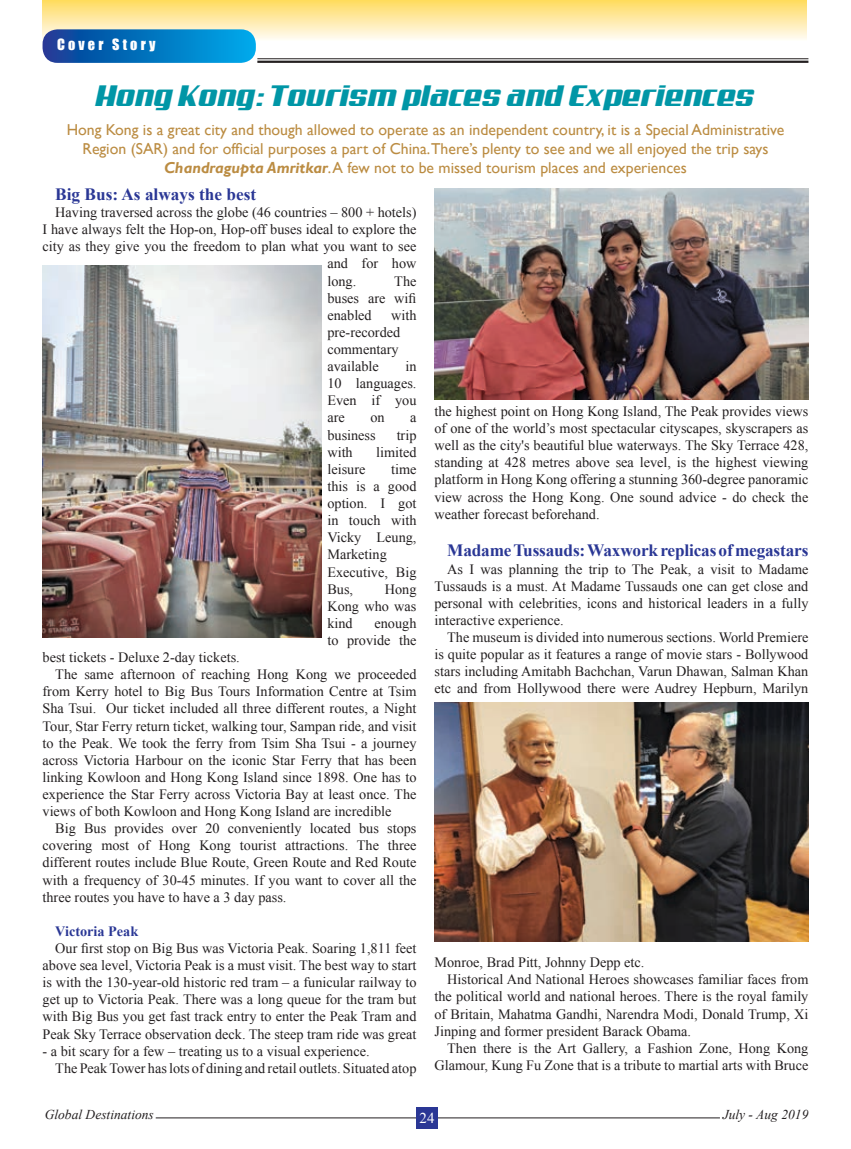
<style>
.page{position:relative;width:851px;height:1149px;background:#fff}
.page>*{position:absolute;margin:0;border:0;box-sizing:border-box;transform-origin:0 0}
.t1{font:30px "Aero";color:#0096a6}
.t2{font:700 17.25px "Times New Roman";letter-spacing:-.01em;color:#2a3795}
.t3{font:15.75px/18.9px "Gill Sans";color:#bb8c42;text-align:center}
.t4{font:15px "Times New Roman";color:#fff}
.t5{font:14.25px/17.1px "Times New Roman";color:#231f20;text-align:justify}
.t6{font:700 14.25px "Times New Roman";color:#2a3795}
.t7{font:14.25px "Impact";letter-spacing:.22em;color:#fff}
.t8{font:italic 13.5px "Times New Roman";color:#231f20}
.s1{font-weight:700;font-style:italic}
</style>
<div class="page">
<hr style="left:156px;top:1117px;width:563px;height:1px;background:#231f20">
<div style="left:416px;top:1106px;width:21px;height:22px;background:#2a3795"></div>
<div style="left:43px;top:0;width:763px;height:41px;background:linear-gradient(to bottom,#ffdb5f,#fffcf8)"></div>
<svg style="left:43px;top:29px;width:213px;height:34px;background:#0775bf"></svg>
<hr style="left:257px;top:61px;width:551px;height:2px;background:#231f20">
<hr style="left:257px;top:58px;width:551px;height:1px;background:#231f20">
<img style="left:434px;top:188px;width:374px;height:211px">
<img style="left:43px;top:266px;width:278px;height:371px">
<img style="left:434px;top:702px;width:374px;height:239px">
<p class="t7" style="left:57px;top:33px;width:100px">COVER STORY</p>
<p class="t1" style="left:96px;top:78px;width:660px">Hong Kong: Tourism places and Experiences</p>
<p class="t3" style="left:67px;top:120px;width:719px">Hong Kong is a great city and though allowed to operate as an independent country, it is a Special Administrative<br>Region (SAR) and for official purposes a part of China.There’s plenty to see and we all enjoyed the trip says<br><span class="s1">Chandragupta Amritkar</span>. A few not to be missed tourism places and experiences</p>
<p class="t2" style="left:55px;top:184px;width:202px">Big Bus: As always the best</p>
<p class="t5" style="left:55px;top:203px;width:362px">Having traversed across the globe (46 countries – 800 + hotels)</p>
<p class="t5" style="left:43px;top:220px;width:375px">I have always felt the Hop-on, Hop-off buses ideal to explore the</p>
<p class="t5" style="left:43px;top:238px;width:375px">city as they give you the freedom to plan what you want to see</p>
<p class="t5" style="left:327px;top:255px;width:91px">and for how</p>
<p class="t5" style="left:327px;top:272px;width:30px">long.</p>
<p class="t5" style="left:327px;top:272px;width:91px;text-indent:67px">The buses are wifi enabled</p>
<p class="t5" style="left:327px;top:306px;width:91px;text-align:left;text-indent:64px">with pre-recorded commentary available</p>
<p class="t5" style="left:327px;top:357px;width:91px;text-indent:78px">in 10 languages.<br>Even if you are</p>
<p class="t5" style="left:370px;top:409px;width:16px">on</p>
<p class="t5" style="left:410px;top:409px;width:8px">a</p>
<p class="t5" style="left:327px;top:426px;width:50px">business</p>
<p class="t5" style="left:396px;top:426px;width:21px">trip</p>
<p class="t5" style="left:327px;top:443px;width:27px">with</p>
<p class="t5" style="left:376px;top:443px;width:42px">limited</p>
<p class="t5" style="left:327px;top:460px;width:39px">leisure</p>
<p class="t5" style="left:327px;top:460px;width:91px;text-align:left;text-indent:64px">time this is a good option. I got in touch with<br>Vicky Leung,<br>Marketing<br>Executive, Big<br>Bus,</p>
<p class="t5" style="left:327px;top:580px;width:91px;text-indent:57px">Hong Kong who was kind</p>
<p class="t5" style="left:327px;top:614px;width:91px;text-align:right">enough<br>to provide the</p>
<p class="t5" style="left:43px;top:648px;width:199px">best tickets - Deluxe 2-day tickets.</p>
<p class="t5" style="left:55px;top:665px;width:362px">The same afternoon of reaching Hong Kong we proceeded</p>
<p class="t5" style="left:43px;top:682px;width:375px">from Kerry hotel to Big Bus Tours Information Centre at Tsim</p>
<p class="t5" style="left:43px;top:699px;width:375px">Sha Tsui. Our ticket included all three different routes, a Night</p>
<p class="t5" style="left:43px;top:716px;width:375px">Tour, Star Ferry return ticket, walking tour, Sampan ride, and visit</p>
<p class="t5" style="left:43px;top:733px;width:375px">to the Peak. We took the ferry from Tsim Sha Tsui - a journey</p>
<p class="t5" style="left:43px;top:751px;width:375px">across Victoria Harbour on the iconic Star Ferry that has been</p>
<p class="t5" style="left:43px;top:768px;width:375px">linking Kowloon and Hong Kong Island since 1898. One has to</p>
<p class="t5" style="left:43px;top:785px;width:375px">experience the Star Ferry across Victoria Bay at least once. The</p>
<p class="t5" style="left:43px;top:802px;width:350px">views of both Kowloon and Hong Kong Island are incredible</p>
<p class="t5" style="left:55px;top:819px;width:362px">Big Bus provides over 20 conveniently located bus stops</p>
<p class="t5" style="left:43px;top:836px;width:375px">covering most of Hong Kong tourist attractions. The three</p>
<p class="t5" style="left:43px;top:853px;width:375px">different routes include Blue Route, Green Route and Red Route</p>
<p class="t5" style="left:43px;top:870px;width:375px">with a frequency of 30-45 minutes. If you want to cover all the</p>
<p class="t5" style="left:43px;top:887px;width:245px">three routes you have to have a 3 day pass.</p>
<p class="t6" style="left:55px;top:922px;width:84px">Victoria Peak</p>
<p class="t5" style="left:55px;top:939px;width:362px">Our first stop on Big Bus was Victoria Peak. Soaring 1,811 feet</p>
<p class="t5" style="left:43px;top:956px;width:375px">above sea level, Victoria Peak is a must visit. The best way to start</p>
<p class="t5" style="left:43px;top:973px;width:375px">is with the 130-year-old historic red tram – a funicular railway to</p>
<p class="t5" style="left:43px;top:990px;width:375px">get up to Victoria Peak. There was a long queue for the tram but</p>
<p class="t5" style="left:43px;top:1007px;width:375px">with Big Bus you get fast track entry to enter the Peak Tram and</p>
<p class="t5" style="left:43px;top:1024px;width:375px">Peak Sky Terrace observation deck. The steep tram ride was great</p>
<p class="t5" style="left:55px;top:1041px;width:362px;text-indent:-13px">- a bit scary for a few – treating us to a visual experience.<br>The Peak Tower has lots of dining and retail outlets. Situated atop</p>
<p class="t5" style="left:434px;top:402px;width:375px">the highest point on Hong Kong Island, The Peak provides views of one of the world’s most spectacular cityscapes, skyscrapers as well as the city's beautiful blue waterways. The Sky Terrace 428, standing at 428 metres above sea level, is the highest viewing platform in Hong Kong offering a stunning 360-degree panoramic view across the Hong Kong. One sound advice - do check the weather forecast beforehand.</p>
<p class="t2" style="left:447px;top:541px;width:362px">Madame Tussauds: Waxwork replicas of megastars</p>
<p class="t5" style="left:447px;top:560px;width:362px">As I was planning the trip to The Peak, a visit to Madame</p>
<p class="t5" style="left:434px;top:577px;width:375px">Tussauds is a must. At Madame Tussauds one can get close and</p>
<p class="t5" style="left:434px;top:594px;width:375px">personal with celebrities, icons and historical leaders in a fully</p>
<p class="t5" style="left:434px;top:611px;width:130px">interactive experience.</p>
<p class="t5" style="left:447px;top:628px;width:362px">The museum is divided into numerous sections. World Premiere</p>
<p class="t5" style="left:434px;top:645px;width:375px">is quite popular as it features a range of movie stars - Bollywood</p>
<p class="t5" style="left:434px;top:662px;width:375px">stars including Amitabh Bachchan, Varun Dhawan, Salman Khan</p>
<p class="t5" style="left:434px;top:679px;width:375px">etc and from Hollywood there were Audrey Hepburn, Marilyn</p>
<p class="t5" style="left:434px;top:953px;width:211px">Monroe, Brad Pitt, Johnny Depp etc.</p>
<p class="t5" style="left:447px;top:970px;width:362px">Historical And National Heroes showcases familiar faces from</p>
<p class="t5" style="left:434px;top:987px;width:375px">the political world and national heroes. There is the royal family</p>
<p class="t5" style="left:434px;top:1004px;width:375px">of Britain, Mahatma Gandhi, Narendra Modi, Donald Trump, Xi</p>
<p class="t5" style="left:434px;top:1021px;width:258px">Jinping and former president Barack Obama.</p>
<p class="t5" style="left:447px;top:1038px;width:362px">Then there is the Art Gallery, a Fashion Zone, Hong Kong</p>
<p class="t5" style="left:434px;top:1055px;width:375px">Glamour, Kung Fu Zone that is a tribute to martial arts with Bruce</p>
<p class="t8" style="left:45px;top:1106px;width:111px">Global Destinations</p>
<p class="t8" style="left:722px;top:1106px;width:87px">July - Aug 2019</p>
<p class="t4" style="left:419px;top:1107px;width:16px">24</p>
</div>
